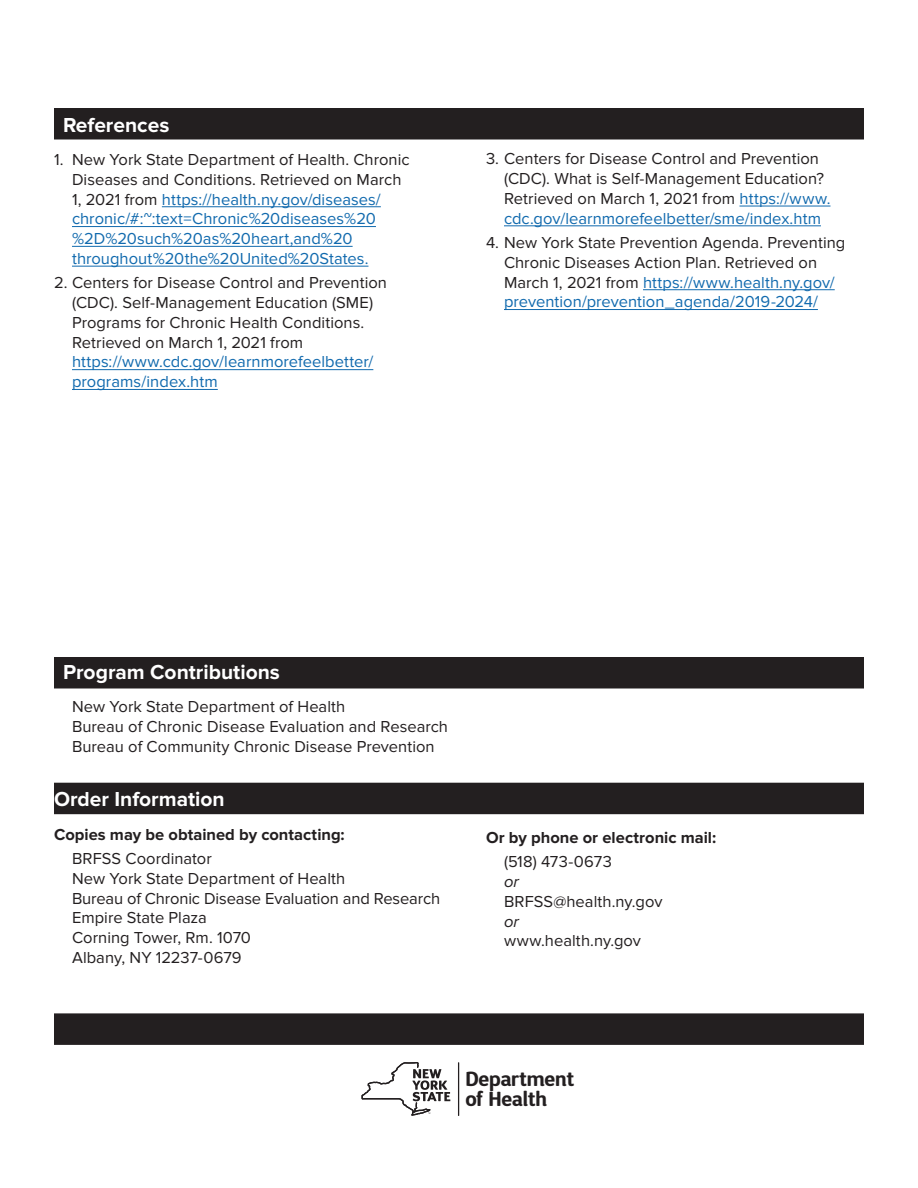
<style>
.page{position:relative;width:918px;height:1188px;background:#fff}
.page>*{position:absolute;margin:0;border:0;box-sizing:border-box;transform-origin:0 0}
.t1{font:700 21px "Proxima Nova";color:#fff}
.t2{font:700 20.4px/20.7px "D Sari";letter-spacing:-.01em;color:#231f20}
.t3{font:16.5px/19.8px "Proxima Nova";letter-spacing:.005em;color:#231f20}
.t4{font:16.5px/19.8px "Proxima Nova";color:#116aae}
.t5{font:700 16.5px "Proxima Nova";color:#231f20}
.t6{font:italic 16.5px "Proxima Nova";color:#231f20}
.s1{color:#231f20}
.s2{color:#116aae}
</style>
<div class="page">
<div style="left:55px;top:109px;width:808px;height:30px;background:#231f20"></div>
<div style="left:54px;top:108px;width:810px;height:32px;border:2px solid #231f20"></div>
<div style="left:55px;top:783px;width:808px;height:30px;background:#231f20"></div>
<div style="left:54px;top:783px;width:810px;height:31px;border:2px solid #231f20"></div>
<div style="left:55px;top:1014px;width:808px;height:30px;background:#231f20"></div>
<div style="left:54px;top:1013px;width:810px;height:32px;border:2px solid #231f20"></div>
<hr style="left:162px;top:207px;width:219px;height:1px;background:#116aae">
<hr style="left:72px;top:226px;width:304px;height:1px;background:#116aae">
<hr style="left:72px;top:246px;width:281px;height:1px;background:#116aae">
<hr style="left:72px;top:266px;width:296px;height:1px;background:#116aae">
<hr style="left:72px;top:369px;width:301px;height:1px;background:#116aae">
<hr style="left:72px;top:389px;width:146px;height:1px;background:#116aae">
<div style="left:55px;top:658px;width:808px;height:30px;background:#231f20"></div>
<div style="left:54px;top:657px;width:810px;height:31px;border:2px solid #231f20"></div>
<hr style="left:739px;top:206px;width:92px;height:1px;background:#116aae">
<hr style="left:504px;top:226px;width:317px;height:1px;background:#116aae">
<hr style="left:643px;top:289px;width:192px;height:1px;background:#116aae">
<hr style="left:504px;top:309px;width:314px;height:1px;background:#116aae">
<hr style="left:458px;top:1062px;width:1px;height:54px;background:#231f20">
<svg style="left:362px;top:1062px;width:88px;height:54px"></svg>
<p class="t1" style="left:63px;top:113px;width:108px">References</p>
<p class="t4" style="left:72px;top:150px;width:339px;text-indent:-18px"><span class="s1">1. New York State Department of Health. Chronic Diseases and Conditions. Retrieved on March 1, 2021 from</span> https://health.ny.gov/diseases/ chronic/#:~:text=Chronic%20diseases%20 %2D%20such%20as%20heart,and%20 throughout%20the%20United%20States.</p>
<p class="t3" style="left:72px;top:273px;width:317px;text-indent:-18px">2. Centers for Disease Control and Prevention (CDC). Self-Management Education (SME)<br>Programs for Chronic Health Conditions.<br>Retrieved on March 1, 2021 from</p>
<p class="t4" style="left:72px;top:352px;width:303px">https://www.cdc.gov/learnmorefeelbetter/ programs/index.htm</p>
<p class="t3" style="left:504px;top:149px;width:328px;text-indent:-18px">3. Centers for Disease Control and Prevention (CDC). What is Self-Management Education?<br>Retrieved on March 1, 2021 from <span class="s2">https://www. cdc.gov/learnmorefeelbetter/sme/index.htm</span></p>
<p class="t3" style="left:504px;top:233px;width:343px;text-indent:-18px">4. New York State Prevention Agenda. Preventing Chronic Diseases Action Plan. Retrieved on March 1, 2021 from <span class="s2">https://www.health.ny.gov/ prevention/prevention_agenda/2019-2024/</span></p>
<p class="t1" style="left:63px;top:660px;width:218px">Program Contributions</p>
<p class="t3" style="left:72px;top:697px;width:378px">New York State Department of Health<br>Bureau of Chronic Disease Evaluation and Research<br>Bureau of Community Chronic Disease Prevention</p>
<p class="t1" style="left:54px;top:787px;width:172px">Order Information</p>
<p class="t5" style="left:54px;top:825px;width:292px">Copies may be obtained by contacting:</p>
<p class="t3" style="left:72px;top:849px;width:370px">BRFSS Coordinator<br>New York State Department of Health<br>Bureau of Chronic Disease Evaluation and Research<br>Empire State Plaza<br>Corning Tower, Rm. 1070<br>Albany, NY 12237-0679</p>
<p class="t5" style="left:486px;top:828px;width:232px">Or by phone or electronic mail:</p>
<p class="t3" style="left:504px;top:852px;width:109px">(518) 473-0673</p>
<p class="t6" style="left:504px;top:872px;width:16px">or</p>
<p class="t3" style="left:504px;top:892px;width:160px">BRFSS@health.ny.gov</p>
<p class="t6" style="left:504px;top:912px;width:16px">or</p>
<p class="t3" style="left:504px;top:931px;width:138px">www.health.ny.gov</p>
<p class="t2" style="left:465px;top:1068px;width:110px">Department of Health</p>
</div>
